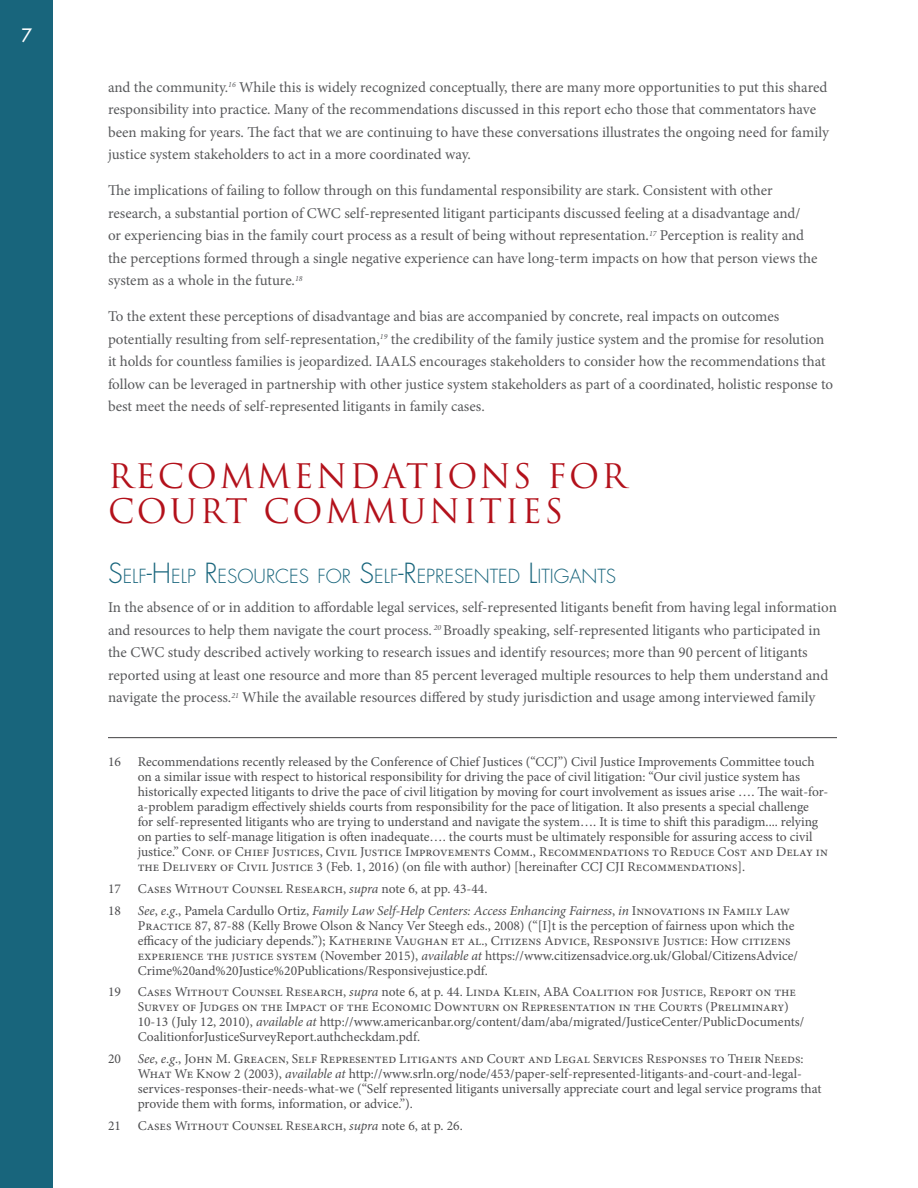
<style>
.page{position:relative;width:918px;height:1188px;background:#fff}
.page>*{position:absolute;margin:0;border:0;box-sizing:border-box;transform-origin:0 0}
.t1{font:33px/35.7px "Trajan Pro 3";letter-spacing:.075em;color:#b3111b}
.SubHead{font:300 18.9px "Futura Std";color:#18657c}
.t2{font:500 18px "Futura Std";color:#fff}
.Body{font:15px/22.5px "Minion Pro";letter-spacing:-.005em;color:#58595b}
.Footnote_Copy{font:13.5px/15px "Minion Pro";color:#4d4d4f}
.s1{font-size:27px}
.s2{font-style:italic}
</style>
<div class="page">
<div style="left:0;top:0;width:53px;height:1188px;background:#18657c"></div>
<hr style="left:108px;top:737px;width:729px;height:1px;background:#414042">
<h3 class="t2" style="left:21px;top:24px;width:12px">7</h3>
<p class="Body" style="left:108px;top:76px;width:723px">and the community.<sup>16</sup> While this is widely recognized conceptually, there are many more opportunities to put this shared responsibility into practice. Many of the recommendations discussed in this report echo those that commentators have been making for years. The fact that we are continuing to have these conversations illustrates the ongoing need for family justice system stakeholders to act in a more coordinated way.</p>
<p class="Body" style="left:108px;top:179px;width:711px">The implications of failing to follow through on this fundamental responsibility are stark. Consistent with other research, a substantial portion of CWC self-represented litigant participants discussed feeling at a disadvantage and/<br>or experiencing bias in the family court process as a result of being without representation.<sup>17</sup> Perception is reality and the perceptions formed through a single negative experience can have long-term impacts on how that person views the system as a whole in the future.<sup>18</sup></p>
<p class="Body" style="left:108px;top:305px;width:727px">To the extent these perceptions of disadvantage and bias are accompanied by concrete, real impacts on outcomes potentially resulting from self-representation,<sup>19</sup> the credibility of the family justice system and the promise for resolution it holds for countless families is jeopardized. IAALS encourages stakeholders to consider how the recommendations that follow can be leveraged in partnership with other justice system stakeholders as part of a coordinated, holistic response to best meet the needs of self-represented litigants in family cases.</p>
<p class="t1" style="left:108px;top:459px;width:520px">RECOMMENDATIONS FOR<br>COURT COMMUNITIES</p>
<p class="SubHead" style="left:108px;top:565px;width:508px"><span class="s1">S</span>ELF<span class="s1">-H</span> ELP <span class="s1">R</span>ESOURCES FOR <span class="s1">S</span>ELF<span class="s1">-R</span>EPRESE NTED <span class="s1">L</span>ITIGANTS</p>
<p class="Body" style="left:108px;top:597px;width:731px">In the absence of or in addition to affordable legal services, self-represented litigants benefit from having legal information and resources to help them navigate the court process. <sup>20</sup> Broadly speaking, self-represented litigants who participated in the CWC study described actively working to research issues and identify resources; more than 90 percent of litigants reported using at least one resource and more than 85 percent leveraged multiple resources to help them understand and navigate the process.<sup>21</sup> While the available resources differed by study jurisdiction and usage among interviewed family</p>
<p class="Footnote_Copy" style="left:138px;top:754px;width:692px;text-indent:-30px">16 Recommendations recently released by the Conference of Chief Justices (“CCJ”) Civil Justice Improvements Committee touch on a similar issue with respect to historical responsibility for driving the pace of civil litigation: “Our civil justice system has historically expected litigants to drive the pace of civil litigation by moving for court involvement as issues arise …. The wait-for&shy;a-problem paradigm effectively shields courts from responsibility for the pace of litigation. It also presents a special challenge<br>for self-represented litigants who are trying to understand and navigate the system…. It is time to shift this paradigm.... relying on parties to self-manage litigation is often inadequate…. the courts must be ultimately responsible for assuring access to civil justice.” Conf. of Chief Justices, Civil Justice Improvements Comm., Recommendations to Reduce Cost and Delay in the Delivery of Civil Justice 3 (Feb. 1, 2016) (on file with author) [hereinafter CCJ CJI Recommendations].</p>
<p class="Footnote_Copy" style="left:108px;top:881px;width:381px">17 Cases Without Counsel Research, <span class="s2">supra</span> note 6, at pp. 43-44.</p>
<p class="Footnote_Copy" style="left:138px;top:903px;width:662px;text-indent:-30px">18 <span class="s2">See</span>, <span class="s2">e.g</span>., Pamela Cardullo Ortiz, <span class="s2">Family Law Self-Help Centers: Access Enhancing Fairness</span>, <span class="s2">in</span> Innovations in Family Law Practice 87, 87-88 (Kelly Browe Olson &amp; Nancy Ver Steegh eds., 2008) (“[I]t is the perception of fairness upon which the efficacy of the judiciary depends.”); Katherine Vaughan et al., Citizens Advice, Responsive Justice: How citizens experience the justice system (November 2015), <span class="s2">available at</span> https://www.citizensadvice.org.uk/Global/CitizensAdvice/ Crime%20and%20Justice%20Publications/Responsivejustice.pdf.</p>
<p class="Footnote_Copy" style="left:138px;top:985px;width:668px;text-indent:-30px">19 Cases Without Counsel Research, <span class="s2">supra</span> note 6, at p. 44. Linda Klein, ABA Coalition for Justice, Report on the Survey of Judges on the Impact of the Economic Downturn on Representation in the Courts (Preliminary)<br>10-13 (July 12, 2010), <span class="s2">available at</span> http://www.americanbar.org/content/dam/aba/migrated/JusticeCenter/PublicDocuments/ CoalitionforJusticeSurveyReport.authcheckdam.pdf.</p>
<p class="Footnote_Copy" style="left:138px;top:1051px;width:685px;text-indent:-30px">20 <span class="s2">See</span>, <span class="s2">e.g</span>., John M. Greacen, Self Represented Litigants and Court and Legal Services Responses to Their Needs:<br>What We Know 2 (2003), <span class="s2">available at</span> http://www.srln.org/node/453/paper-self-represented-litigants-and-court-and-legal&shy;services-responses-their-needs-what-we (“Self represented litigants universally appreciate court and legal service programs that provide them with forms, information, or advice.”).</p>
<p class="Footnote_Copy" style="left:108px;top:1118px;width:356px">21 Cases Without Counsel Research, <span class="s2">supra</span> note 6, at p. 26.</p>
</div>
